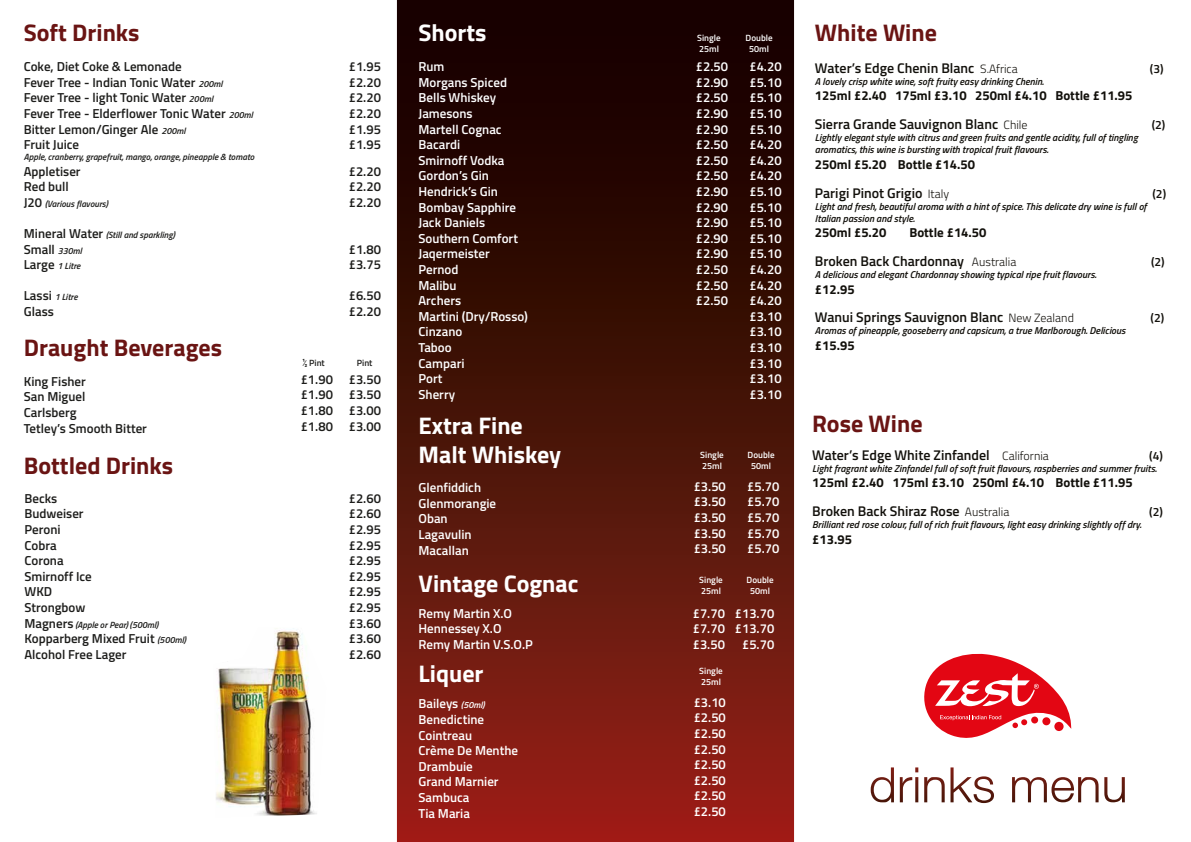
<style>
.page{position:relative;width:1191px;height:842px;background:#fff}
.page>*{position:absolute;margin:0;border:0;box-sizing:border-box;transform-origin:0 0}
.t1{font:700 24px "Titillium";color:#6a1413}
.t2{font:700 24px/28.8px "Titillium";color:#fff}
.t3{font:600 14px "Titillium";color:#12100b}
.t4{font:600 13px/15.6px "Titillium";color:#fff;text-align:justify}
.t5{font:600 13px/15.6px "Titillium";color:#1d1d1b}
.t6{font:700 13px "Titillium";color:#12100b}
.t7{font:600 12px "Titillium";color:#12100b}
.t8{font:italic 600 10px/12px "Titillium";color:#12100b}
.t9{font:italic 600 9px "Titillium";color:#1d1d1b}
.t10{font:600 9px/10.8px "Titillium";color:#fff}
.t11{font:600 9px "Titillium";color:#1d1d1b}
.s1{font-style:italic;font-size:9px}
.s2{font-style:normal;font-size:13px}
.s3{font-weight:300;font-size:12px}
</style>
<div class="page">
<div style="left:397px;top:0;width:397px;height:842px;background:linear-gradient(to bottom,#070000,#932316)"></div>
<img style="left:216px;top:630px;width:101px;height:186px">
<svg style="left:870px;top:767px;width:48px;height:35px"></svg>
<svg style="left:924px;top:777px;width:20px;height:25px"></svg>
<svg style="left:950px;top:767px;width:44px;height:36px"></svg>
<svg style="left:1012px;top:777px;width:86px;height:25px"></svg>
<svg style="left:1104px;top:777px;width:20px;height:25px"></svg>
<svg style="left:924px;top:653px;width:147px;height:85px"></svg>
<h1 class="t1" style="left:24px;top:14px;width:117px">Soft Drinks</h1>
<p class="t5" style="left:24px;top:58px;width:230px">Coke, Diet Coke &amp; Lemonade<br>Fever Tree - Indian Tonic Water <span class="s1">200ml<br></span>Fever Tree - light Tonic Water <span class="s1">200ml<br></span>Fever Tree - Elderflower Tonic Water <span class="s1">200ml<br></span>Bitter Lemon/Ginger Ale <span class="s1">200ml<br></span>Fruit Juice</p>
<p class="t9" style="left:24px;top:150px;width:232px">Apple, cranberry, grapefruit, mango, orange, pineapple &amp; tomato</p>
<p class="t5" style="left:24px;top:163px;width:58px">Appletiser<br>Red bull</p>
<p class="t9" style="left:24px;top:197px;width:85px"><span class="s2">J20</span> (Various flavours)</p>
<p class="t9" style="left:24px;top:228px;width:153px"><span class="s2">Mineral Water</span> (Still and sparkling)</p>
<p class="t5" style="left:24px;top:241px;width:60px">Small <span class="s1">330ml</span></p>
<p class="t9" style="left:24px;top:259px;width:58px"><span class="s2">Large</span> 1 Litre</p>
<p class="t9" style="left:24px;top:290px;width:55px"><span class="s2">Lassi</span> 1 Litre</p>
<p class="t5" style="left:24px;top:303px;width:32px">Glass</p>
<h1 class="t1" style="left:24px;top:329px;width:200px">Draught Beverages</h1>
<p class="t5" style="left:24px;top:373px;width:125px">King Fisher<br>San Miguel<br>Carlsberg<br>Tetley’s Smooth Bitter</p>
<h1 class="t1" style="left:24px;top:447px;width:151px">Bottled Drinks</h1>
<p class="t5" style="left:25px;top:490px;width:69px">Becks<br>Budweiser<br>Peroni<br>Cobra<br>Corona<br>Smirnoff Ice<br>WKD<br>Strongbow</p>
<p class="t9" style="left:25px;top:618px;width:135px"><span class="s2">Magners</span> (Apple or Pear) (500ml)</p>
<p class="t5" style="left:25px;top:630px;width:163px">Kopparberg Mixed Fruit <span class="s1">(500ml)<br></span>Alcohol Free Lager</p>
<p class="t5" style="left:349px;top:58px;width:34px;text-align:justify">£1.95 £2.20 £2.20 £2.20 £1.95 £1.95</p>
<p class="t5" style="left:349px;top:163px;width:34px;text-align:justify">£2.20 £2.20 £2.20</p>
<p class="t5" style="left:349px;top:241px;width:34px">£1.80 £3.75</p>
<p class="t5" style="left:349px;top:287px;width:34px">£6.50 £2.20</p>
<p class="t11" style="left:302px;top:356px;width:24px">½ Pint</p>
<p class="t11" style="left:357px;top:356px;width:17px">Pint</p>
<p class="t5" style="left:301px;top:371px;width:34px;text-align:justify">£1.90 £1.90 £1.80 £1.80</p>
<p class="t5" style="left:349px;top:371px;width:34px;text-align:justify">£3.50 £3.50 £3.00 £3.00</p>
<p class="t5" style="left:349px;top:490px;width:34px;text-align:justify">£2.60 £2.60 £2.95 £2.95 £2.95 £2.95 £2.95 £2.95 £3.60 £3.60 £2.60</p>
<h1 class="t2" style="left:418px;top:17px;width:70px">Shorts</h1>
<p class="t4" style="left:418px;top:58px;width:111px;text-align:left">Rum<br>Morgans Spiced<br>Bells Whiskey<br>Jamesons<br>Martell Cognac<br>Bacardi<br>Smirnoff Vodka<br>Gordon’s Gin<br>Hendrick’s Gin<br>Bombay Sapphire<br>Jack Daniels<br>Southern Comfort<br>Jaqermeister<br>Pernod<br>Malibu<br>Archers<br>Martini (Dry/Rosso)<br>Cinzano<br>Taboo<br>Campari<br>Port<br>Sherry</p>
<p class="t4" style="left:749px;top:58px;width:34px">£4.20 £5.10 £5.10 £5.10 £5.10 £4.20 £4.20 £4.20 £5.10 £5.10 £5.10 £5.10 £5.10 £4.20 £4.20 £4.20 £3.10 £3.10 £3.10 £3.10 £3.10 £3.10</p>
<p class="t10" style="left:697px;top:32px;width:25px">Single<br>25ml</p>
<p class="t10" style="left:745px;top:32px;width:29px;text-align:center">Double<br>50ml</p>
<p class="t4" style="left:696px;top:58px;width:34px">£2.50 £2.90 £2.50 £2.90 £2.90 £2.50 £2.50 £2.50 £2.90 £2.90 £2.90 £2.90 £2.90 £2.50 £2.50 £2.50</p>
<h1 class="t2" style="left:418px;top:410px;width:144px">Extra Fine<br>Malt Whiskey</h1>
<p class="t4" style="left:418px;top:479px;width:79px;text-align:left">Glenfiddich<br>Glenmorangie<br>Oban<br>Lagavulin<br>Macallan</p>
<h1 class="t2" style="left:418px;top:567px;width:161px">Vintage Cognac</h1>
<p class="t4" style="left:418px;top:605px;width:116px;text-align:left">Remy Martin X.O<br>Hennessey X.O<br>Remy Martin V.S.O.P</p>
<h1 class="t2" style="left:418px;top:658px;width:66px">Liquer</h1>
<p class="t4" style="left:418px;top:695px;width:101px;text-align:left">Baileys <span class="s1">(50ml)<br></span>Benedictine<br>Cointreau<br>Crème De Menthe<br>Drambuie<br>Grand Marnier<br>Sambuca<br>Tia Maria</p>
<p class="t10" style="left:700px;top:449px;width:25px">Single<br>25ml</p>
<p class="t10" style="left:747px;top:449px;width:29px;text-align:center">Double<br>50ml</p>
<p class="t4" style="left:693px;top:478px;width:34px">£3.50 £3.50 £3.50 £3.50 £3.50</p>
<p class="t4" style="left:747px;top:478px;width:34px">£5.70 £5.70 £5.70 £5.70 £5.70</p>
<p class="t10" style="left:699px;top:574px;width:25px">Single<br>25ml</p>
<p class="t10" style="left:746px;top:574px;width:29px;text-align:center">Double<br>50ml</p>
<p class="t4" style="left:692px;top:605px;width:34px">£7.70 £7.70 £3.50</p>
<p class="t10" style="left:699px;top:665px;width:25px">Single<br>25ml</p>
<p class="t4" style="left:693px;top:694px;width:34px">£3.10 £2.50 £2.50 £2.50 £2.50 £2.50 £2.50 £2.50</p>
<p class="t4" style="left:735px;top:605px;width:41px;text-align:center">£13.70 £13.70 £5.70</p>
<h1 class="t1" style="left:815px;top:14px;width:124px">White Wine</h1>
<p class="t3" style="left:815px;top:57px;width:204px">Water’s Edge Chenin Blanc <span class="s3">S.Africa</span></p>
<p class="t7" style="left:1149px;top:60px;width:15px">(3)</p>
<p class="t8" style="left:815px;top:75px;width:230px">A lovely crisp white wine, soft fruity easy drinking Chenin.</p>
<p class="t6" style="left:815px;top:86px;width:319px">125ml £2.40 175ml £3.10 250ml £4.10 Bottle £11.95</p>
<p class="t3" style="left:815px;top:114px;width:214px">Sierra Grande Sauvignon Blanc <span class="s3">Chile</span></p>
<p class="t7" style="left:1151px;top:116px;width:15px">(2)</p>
<p class="t8" style="left:815px;top:131px;width:324px">Lightly elegant style with citrus and green fruits and gentle acidity, full of tingling aromatics, this wine is bursting with tropical fruit flavours.</p>
<p class="t6" style="left:815px;top:154px;width:162px">250ml £5.20 Bottle £14.50</p>
<p class="t3" style="left:815px;top:182px;width:136px">Parigi Pinot Grigio <span class="s3">Italy</span></p>
<p class="t7" style="left:1152px;top:184px;width:15px">(2)</p>
<p class="t8" style="left:815px;top:200px;width:333px">Light and fresh, beautiful aroma with a hint of spice. This delicate dry wine is full of<br>Italian passion and style.</p>
<p class="t6" style="left:815px;top:223px;width:73px">250ml £5.20</p>
<p class="t6" style="left:909px;top:223px;width:79px">Bottle £14.50</p>
<p class="t3" style="left:815px;top:251px;width:203px">Broken Back Chardonnay <span class="s3">Australia</span></p>
<p class="t7" style="left:1151px;top:253px;width:15px">(2)</p>
<p class="t8" style="left:815px;top:268px;width:283px">A delicious and elegant Chardonnay showing typical ripe fruit flavours.</p>
<p class="t6" style="left:815px;top:279px;width:41px">£12.95</p>
<p class="t3" style="left:815px;top:307px;width:260px">Wanui Springs Sauvignon Blanc <span class="s3">New Zealand</span></p>
<p class="t7" style="left:1150px;top:309px;width:15px">(2)</p>
<p class="t8" style="left:815px;top:324px;width:312px">Aromas of pineapple, gooseberry and capsicum, a true Marlborough. Delicious</p>
<p class="t6" style="left:815px;top:336px;width:41px">£15.95</p>
<h1 class="t1" style="left:812px;top:405px;width:112px">Rose Wine</h1>
<p class="t3" style="left:812px;top:444px;width:238px">Water’s Edge White Zinfandel <span class="s3">California</span></p>
<p class="t7" style="left:1149px;top:446px;width:15px">(4)</p>
<p class="t8" style="left:812px;top:461px;width:346px">Light fragrant white Zinfandel full of soft fruit flavours, raspberries and summer fruits.</p>
<p class="t6" style="left:812px;top:473px;width:322px">125ml £2.40 175ml £3.10 250ml £4.10 Bottle £11.95</p>
<p class="t3" style="left:812px;top:500px;width:199px">Broken Back Shiraz Rose <span class="s3">Australia</span></p>
<p class="t7" style="left:1149px;top:503px;width:15px">(2)</p>
<p class="t8" style="left:812px;top:518px;width:330px">Brilliant red rose colour, full of rich fruit flavours, light easy drinking slightly off dry.</p>
<p class="t6" style="left:812px;top:529px;width:41px">£13.95</p>
</div>
